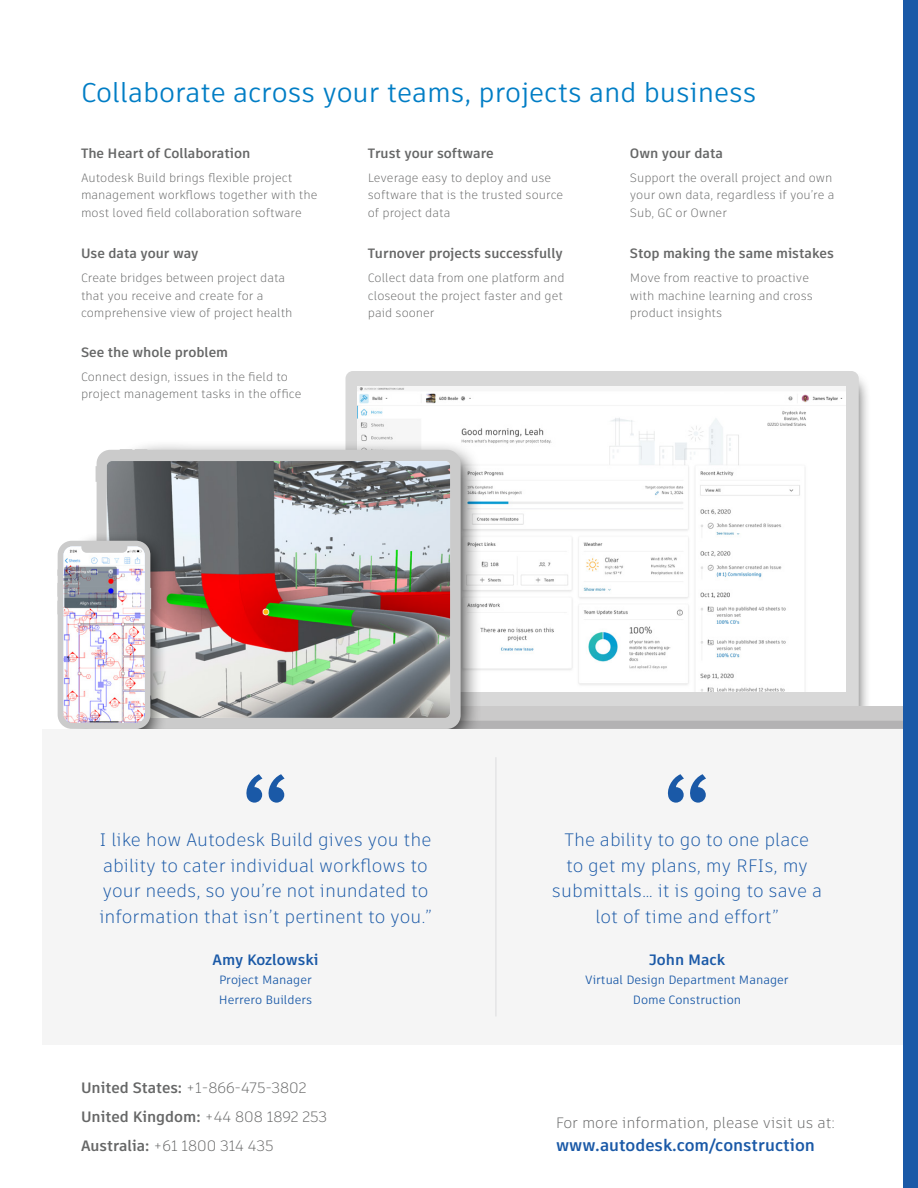
<style>
.page{position:relative;width:918px;height:1188px;background:#fff}
.page>*{position:absolute;margin:0;border:0;box-sizing:border-box;transform-origin:0 0}
.t1{font:27px "Artifakt Element";color:#007dc5}
.t2{font:300 18px/25.5px "Artifakt Element";color:#1a59a7;text-align:center}
.t3{font:700 16.5px "Artifakt Element";color:#1a59a7}
.t4{font:300 15px/28.8px "Artifakt Element";color:#666767}
.t5{font:700 15px "Artifakt Element";color:#1a59a7}
.t6{font:700 13.5px "Artifakt Element";color:#666767}
.t7{font:300 12px/17.4px "Artifakt Element";color:#666767}
.t8{font:12px/19.5px "Artifakt Element";color:#1a59a7;text-align:center}
.s1{font-weight:700}
</style>
<div class="page">
<div style="left:352px;top:370px;width:519px;height:362px;background:#000;opacity:.75"></div>
<div style="left:346px;top:371px;width:513px;height:335px;background:#d8d8d8"></div>
<div style="left:287px;top:706px;width:631px;height:15px;background:#cbcaca"></div>
<div style="left:482px;top:721px;width:422px;height:8px;background:#b3b2b3"></div>
<img style="left:357px;top:386px;width:489px;height:306px">
<div style="left:113px;top:439px;width:369px;height:313px;background:#000;opacity:.75"></div>
<svg style="left:96px;top:449px;width:365px;height:280px;background:#cbcbcb"></svg>
<img style="left:107px;top:461px;width:343px;height:257px">
<div style="left:70px;top:532px;width:98px;height:219px;background:#000;opacity:.75"></div>
<img style="left:57px;top:541px;width:94px;height:188px">
<div style="left:43px;top:729px;width:861px;height:315px;background:#f5f5f5"></div>
<div style="left:904px;top:0;width:14px;height:1188px;background:#1a59a7"></div>
<svg style="left:667px;top:774px;width:39px;height:29px"></svg>
<svg style="left:246px;top:774px;width:39px;height:29px"></svg>
<hr style="left:496px;top:757px;width:1px;height:259px;background:#dcddde">
<h1 class="t1" style="left:81px;top:74px;width:677px">Collaborate across your teams, projects and business</h1>
<p class="t6" style="left:630px;top:143px;width:95px">Own your data</p>
<p class="t7" style="left:630px;top:169px;width:206px">Support the overall project and own your own data, regardless if you’re a<br>Sub, GC or Owner</p>
<p class="t6" style="left:630px;top:244px;width:205px">Stop making the same mistakes</p>
<p class="t7" style="left:630px;top:270px;width:185px">Move from reactive to proactive with machine learning and cross product insights</p>
<p class="t6" style="left:81px;top:143px;width:171px">The Heart of Collaboration</p>
<p class="t7" style="left:81px;top:169px;width:238px">Autodesk Build brings flexible project management workflows together with the most loved field collaboration software</p>
<p class="t6" style="left:368px;top:143px;width:127px">Trust your software</p>
<p class="t7" style="left:368px;top:169px;width:197px">Leverage easy to deploy and use software that is the trusted source of project data</p>
<p class="t6" style="left:368px;top:244px;width:196px">Turnover projects successfully</p>
<p class="t7" style="left:368px;top:270px;width:198px">Collect data from one platform and closeout the project faster and get paid sooner</p>
<p class="t6" style="left:81px;top:244px;width:119px">Use data your way</p>
<p class="t7" style="left:81px;top:270px;width:213px">Create bridges between project data that you receive and create for a comprehensive view of project health</p>
<p class="t6" style="left:81px;top:342px;width:149px">See the whole problem</p>
<p class="t7" style="left:81px;top:368px;width:222px">Connect design, issues in the field to project management tasks in the office</p>
<h2 class="t2" style="left:99px;top:827px;width:334px;text-align:left">I like how Autodesk Build gives you the ability to cater individual workflows to your needs, so you’re not inundated to information that isn’t pertinent to you.”</h2>
<p class="t5" style="left:213px;top:949px;width:107px">Amy Kozlowski</p>
<p class="t8" style="left:219px;top:970px;width:95px;text-align:left">Project Manager<br>Herrero Builders</p>
<p class="t4" style="left:81px;top:1074px;width:248px"><span class="s1">United States:</span> +1-866-475-3802<br><span class="s1">United Kingdom:</span> +44 808 1892 253<br><span class="s1">Australia:</span> +61 1800 314 435</p>
<h2 class="t2" style="left:552px;top:827px;width:272px">The ability to go to one place<br>to get my plans, my RFIs, my submittals… it is going to save a lot of time and effort”</h2>
<p class="t5" style="left:649px;top:949px;width:78px">John Mack</p>
<p class="t8" style="left:585px;top:970px;width:205px">Virtual Design Department Manager<br>Dome Construction</p>
<p class="t4" style="left:556px;top:1108px;width:281px">For more information, please visit us at:</p>
<h3 class="t3" style="left:556px;top:1134px;width:260px">www.autodesk.com/construction</h3>
</div>
